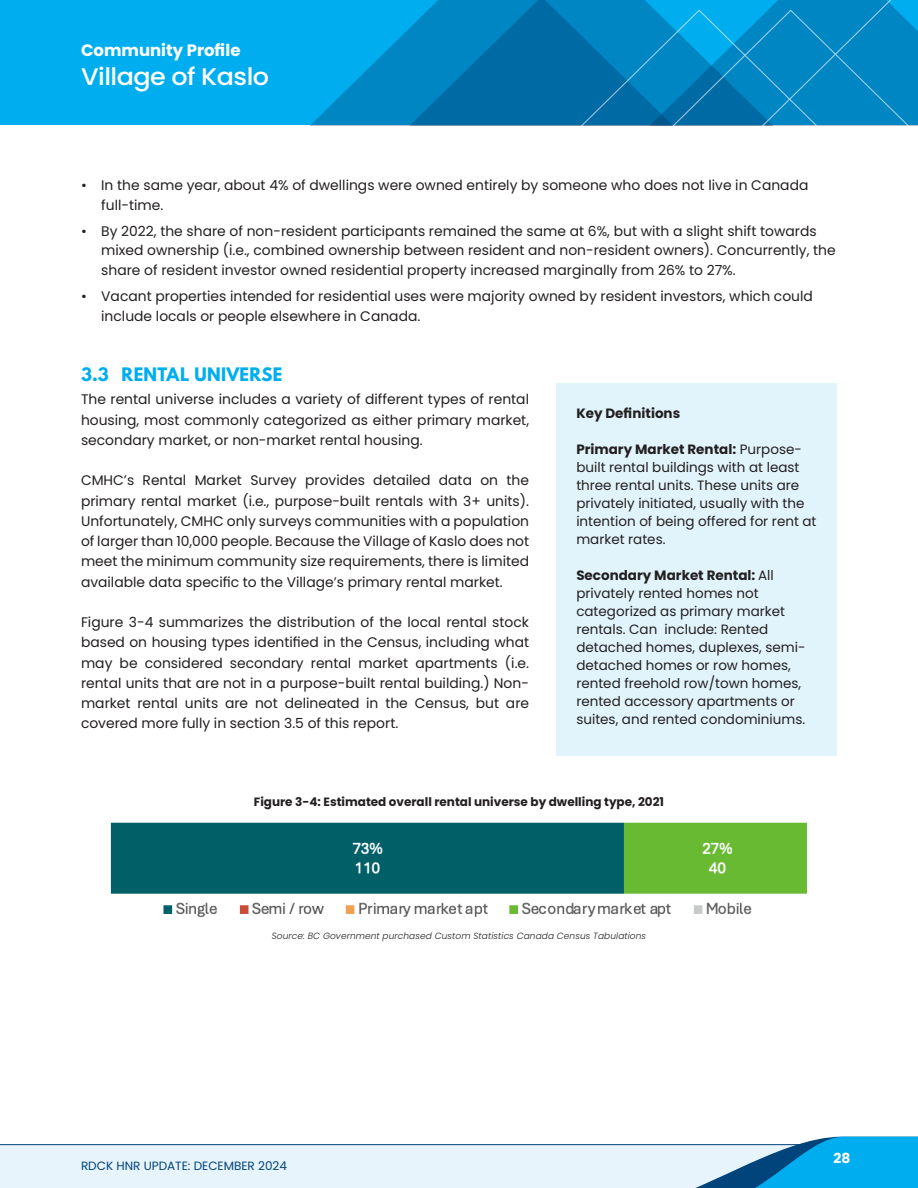
<style>
.page{position:relative;width:918px;height:1188px;background:#fff}
.page>*{position:absolute;margin:0;border:0;box-sizing:border-box;transform-origin:0 0}
.t1{font:500 24px "Poppins";letter-spacing:-.02em;color:#fff;scale:1.06 1}
.t2{font:700 16.5px "League Spartan";letter-spacing:.015em;color:#00aeef}
.t3{font:700 16.5px "Poppins";color:#fff}
.t4{font:13.8px/20.2px "Poppins";color:#231f20}
.t5{font:700 13.8px "Poppins";color:#fff}
.t6{font:13.5px/18px "Poppins";color:#231f20}
.t7{font:700 13.5px "Poppins";color:#231f20}
.Chart_Title{font:700 12px "Poppins";color:#231f20}
.t8{font:12px "Poppins";color:#00447b}
.Chart_Source{font:italic 300 9px "Poppins";letter-spacing:.01em;color:#231f20}
.s1{font-weight:700}
</style>
<div class="page">
<div style="left:0;top:0;width:918px;height:125px;background:#00aeef"></div>
<svg style="left:311px;top:0;width:211px;height:125px;fill:#0086c3"></svg>
<div style="left:0;top:1145px;width:918px;height:43px;background:#e7f4fc"></div>
<hr style="left:0;top:1144px;width:918px;height:1px;background:#00447b">
<svg style="left:647px;top:1137px;width:271px;height:51px"></svg>
<svg style="left:522px;top:0;width:396px;height:125px"></svg>
<div style="left:556px;top:383px;width:281px;height:373px;background:#e1f4fc"></div>
<img style="left:110px;top:822px;width:697px;height:96px">
<p class="t3" style="left:81px;top:41px;width:161px">Community Profile</p>
<h1 class="t1" style="left:81px;top:63px;width:179px">Village of Kaslo</h1>
<p class="t4" style="left:101px;top:176px;width:709px;line-height:19.5px;text-indent:-20px">• In the same year, about 4% of dwellings were owned entirely by someone who does not live in Canada full-time.</p>
<p class="t4" style="left:101px;top:221px;width:736px;line-height:19.5px;text-indent:-20px">• By 2022, the share of non-resident participants remained the same at 6%, but with a slight shift towards mixed ownership (i.e., combined ownership between resident and non-resident owners). Concurrently, the share of resident investor owned residential property increased marginally from 26% to 27%.</p>
<p class="t4" style="left:101px;top:287px;width:713px;line-height:19.5px;text-indent:-20px">• Vacant properties intended for residential uses were majority owned by resident investors, which could include locals or people elsewhere in Canada.</p>
<p class="t2" style="left:81px;top:361px;width:203px">3.3 RENTAL UNIVERSE</p>
<p class="t4" style="left:81px;top:389px;width:450px;text-align:justify">The rental universe includes a variety of different types of rental housing, most commonly categorized as either primary market, secondary market, or non-market rental housing.</p>
<p class="t4" style="left:81px;top:470px;width:450px;text-align:justify">CMHC’s Rental Market Survey provides detailed data on the primary rental market (i.e., purpose-built rentals with 3+ units).<br>Unfortunately, CMHC only surveys communities with a population of larger than 10,000 people. Because the Village of Kaslo does not meet the minimum community size requirements, there is limited available data specific to the Village’s primary rental market.</p>
<p class="t4" style="left:81px;top:612px;width:450px;text-align:justify">Figure 3-4 summarizes the distribution of the local rental stock based on housing types identified in the Census, including what may be considered secondary rental market apartments (i.e. rental units that are not in a purpose-built rental building.) Non&shy;market rental units are not delineated in the Census, but are covered more fully in section 3.5 of this report.</p>
<p class="t7" style="left:576px;top:405px;width:105px">Key Definitions</p>
<p class="t6" style="left:576px;top:440px;width:242px"><span class="s1">Primary Market Rental:</span> Purpose&shy;built rental buildings with at least three rental units. These units are privately initiated, usually with the intention of being offered for rent at market rates.</p>
<p class="t6" style="left:576px;top:566px;width:231px"><span class="s1">Secondary Market Rental:</span> All privately rented homes not categorized as primary market rentals. Can include: Rented detached homes, duplexes, semi&shy;detached homes or row homes, rented freehold row/town homes, rented accessory apartments or suites, and rented condominiums.</p>
<p class="Chart_Title" style="left:254px;top:795px;width:412px">Figure 3-4: Estimated overall rental universe by dwelling type, 2021</p>
<p class="Chart_Source" style="left:272px;top:930px;width:376px">Source: BC Government purchased Custom Statistics Canada Census Tabulations</p>
<p class="t8" style="left:81px;top:1159px;width:207px">RDCK HNR UPDATE: DECEMBER 2024</p>
<p class="t5" style="left:834px;top:1151px;width:18px">28</p>
</div>
